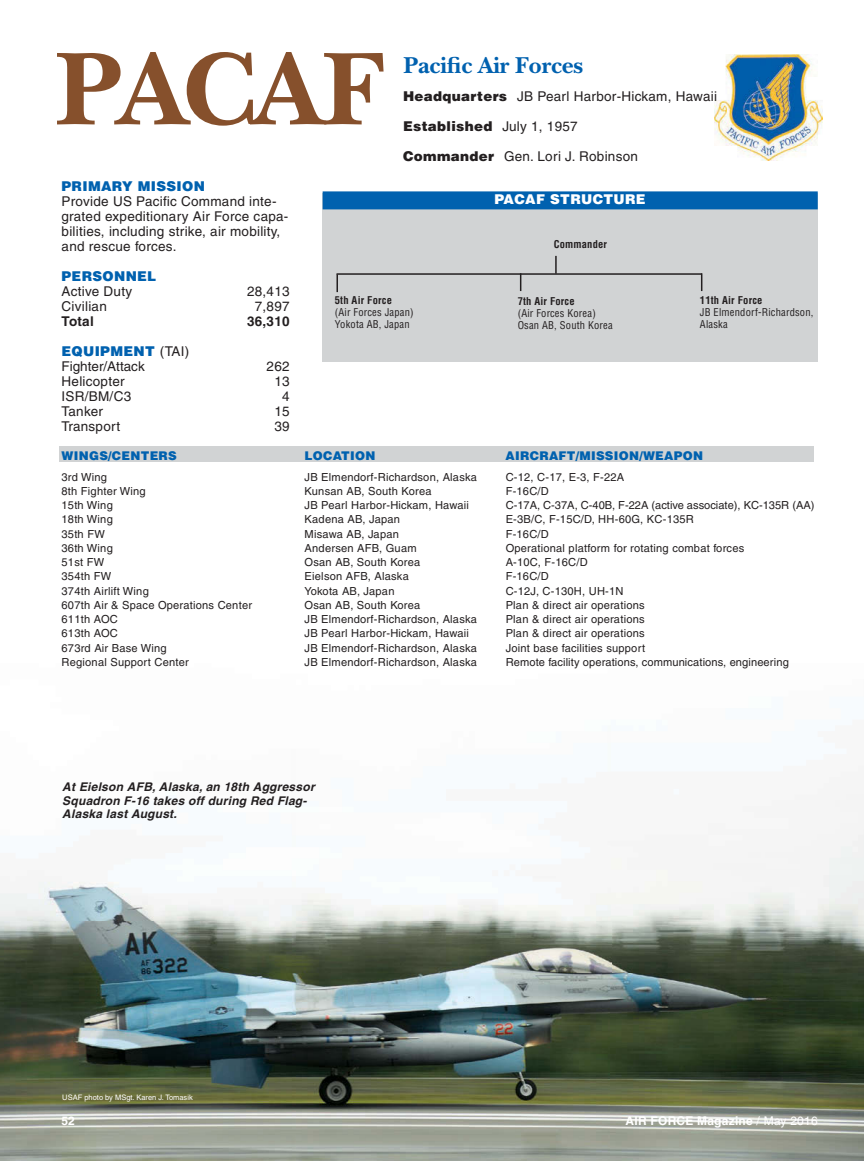
<style>
.page{position:relative;width:864px;height:1161px;background:#fff}
.page>*{position:absolute;margin:0;border:0;box-sizing:border-box;transform-origin:0 0}
.t1{font:700 108px "New Baskerville";letter-spacing:-.035em;color:#86502c}
.t2{font:700 24px "New Baskerville";letter-spacing:-.01em;color:#0061af}
.t3{font:13.5px/15px "Helvetica";letter-spacing:.02em;color:#231f20}
.t4{font:13.5px/15px "Helvetica";color:#231f20}
.t5{font:900 13.5px "Helvetica";letter-spacing:.025em;color:#0061af}
.t6{font:900 13.5px "Helvetica";letter-spacing:.025em;color:#231f20}
.t7{font:900 13.5px "Helvetica";letter-spacing:.025em;color:#fff}
.t8{font:700 13.5px "Helvetica";letter-spacing:.02em;color:#231f20}
.t9{font:italic 700 12px/13.5px "Helvetica";letter-spacing:.02em;color:#231f20}
.t10{font:900 12px "Helvetica";letter-spacing:.025em;color:#0061af}
.t11{font:700 12px "Helvetica";letter-spacing:.02em;color:#fff}
.t12{font:11.1px "Helvetica";letter-spacing:.02em;color:#231f20}
.t13{font:11.1px "Helvetica";color:#231f20}
.t14{font:condensed 10.5px/12px "Helvetica";letter-spacing:.015em;color:#231f20}
.t15{font:700 condensed 10.5px "Helvetica";letter-spacing:.015em;color:#231f20}
.t16{font:7.5px "Helvetica";color:#fff}
.s1{font-weight:900}
.s2{font-weight:400}
.s3{font-weight:900;color:#0061af}
</style>
<div class="page">
<img style="left:0;top:794px;width:864px;height:367px">
<img style="left:714px;top:54px;width:109px;height:107px">
<div style="left:323px;top:193px;width:495px;height:168px;background:#d1d3d4"></div>
<hr style="left:336px;top:273px;width:366px;height:2px;background:#231f20">
<div style="left:323px;top:191px;width:495px;height:18px;background:#0061af"></div>
<svg style="left:336px;top:274px;width:2px;height:18px"></svg>
<svg style="left:520px;top:273px;width:1px;height:18px"></svg>
<svg style="left:701px;top:273px;width:1px;height:18px"></svg>
<svg style="left:555px;top:256px;width:2px;height:18px"></svg>
<div style="left:59px;top:447px;width:755px;height:15px;background:#d1d3d4"></div>
<h1 class="t1" style="left:55px;top:26px;width:329px">PACAF</h1>
<h2 class="t2" style="left:404px;top:51px;width:181px">Pacific Air Forces</h2>
<p class="t3" style="left:403px;top:89px;width:316px"><span class="s1">Headquarters</span> JB Pearl Harbor-Hickam, Hawaii</p>
<p class="t6" style="left:403px;top:117px;width:176px">Established <span class="s2">July 1, 1957</span></p>
<p class="t3" style="left:403px;top:149px;width:236px"><span class="s1">Commander</span> Gen. Lori J. Robinson</p>
<p class="t5" style="left:62px;top:177px;width:145px">PRIMARY MISSION</p>
<p class="t3" style="left:62px;top:194px;width:228px">Provide US Pacific Command inte&shy;grated expeditionary Air Force capa&shy;bilities, including strike, air mobility, and rescue forces.</p>
<p class="t5" style="left:62px;top:267px;width:96px">PERSONNEL</p>
<p class="t3" style="left:62px;top:284px;width:72px">Active Duty</p>
<p class="t3" style="left:247px;top:284px;width:44px">28,413</p>
<p class="t3" style="left:62px;top:299px;width:47px">Civilian</p>
<p class="t3" style="left:255px;top:299px;width:36px">7,897</p>
<p class="t8" style="left:62px;top:313px;width:34px">Total</p>
<p class="t8" style="left:247px;top:313px;width:44px">36,310</p>
<p class="t4" style="left:62px;top:344px;width:129px"><span class="s3">EQUIPMENT</span> (TAI)<br>Fighter/Attack</p>
<p class="t3" style="left:267px;top:359px;width:25px">262</p>
<p class="t3" style="left:62px;top:373px;width:65px">Helicopter</p>
<p class="t3" style="left:274px;top:373px;width:17px">13</p>
<p class="t3" style="left:62px;top:388px;width:71px">ISR/BM/C3</p>
<p class="t3" style="left:282px;top:388px;width:9px">4</p>
<p class="t3" style="left:62px;top:403px;width:43px">Tanker</p>
<p class="t3" style="left:274px;top:403px;width:17px">15</p>
<p class="t3" style="left:62px;top:418px;width:60px">Transport</p>
<p class="t3" style="left:274px;top:418px;width:17px">39</p>
<p class="t15" style="left:335px;top:293px;width:59px">5th Air Force</p>
<p class="t14" style="left:335px;top:306px;width:80px">(Air Forces Japan)<br>Yokota AB, Japan</p>
<p class="t7" style="left:494px;top:191px;width:153px">PACAF STRUCTURE</p>
<p class="t15" style="left:554px;top:238px;width:55px">Commander</p>
<p class="t15" style="left:518px;top:294px;width:59px">7th Air Force</p>
<p class="t14" style="left:518px;top:307px;width:97px">(Air Forces Korea)<br>Osan AB, South Korea</p>
<p class="t15" style="left:700px;top:294px;width:64px">11th Air Force</p>
<p class="t14" style="left:700px;top:306px;width:115px">JB Elmendorf-Richardson,<br>Alaska</p>
<p class="t10" style="left:62px;top:447px;width:117px">WINGS/CENTERS</p>
<p class="t10" style="left:305px;top:447px;width:72px">LOCATION</p>
<p class="t10" style="left:505px;top:447px;width:199px">AIRCRAFT/MISSION/WEAPON</p>
<p class="t12" style="left:62px;top:470px;width:47px">3rd Wing</p>
<p class="t12" style="left:305px;top:470px;width:174px">JB Elmendorf-Richardson, Alaska</p>
<p class="t12" style="left:506px;top:470px;width:120px">C-12, C-17, E-3, F-22A</p>
<p class="t12" style="left:62px;top:485px;width:86px">8th Fighter Wing</p>
<p class="t12" style="left:305px;top:485px;width:128px">Kunsan AB, South Korea</p>
<p class="t12" style="left:506px;top:485px;width:45px">F-16C/D</p>
<p class="t12" style="left:62px;top:499px;width:53px">15th Wing</p>
<p class="t12" style="left:305px;top:499px;width:166px">JB Pearl Harbor-Hickam, Hawaii</p>
<p class="t13" style="left:506px;top:499px;width:310px">C-17A, C-37A, C-40B, F-22A (active associate), KC-135R (AA)</p>
<p class="t12" style="left:62px;top:513px;width:53px">18th Wing</p>
<p class="t12" style="left:305px;top:513px;width:97px">Kadena AB, Japan</p>
<p class="t12" style="left:506px;top:513px;width:190px">E-3B/C, F-15C/D, HH-60G, KC-135R</p>
<p class="t12" style="left:62px;top:527px;width:45px">35th FW</p>
<p class="t12" style="left:305px;top:527px;width:96px">Misawa AB, Japan</p>
<p class="t12" style="left:506px;top:527px;width:45px">F-16C/D</p>
<p class="t12" style="left:62px;top:542px;width:53px">36th Wing</p>
<p class="t12" style="left:305px;top:542px;width:114px">Andersen AFB, Guam</p>
<p class="t12" style="left:506px;top:542px;width:240px">Operational platform for rotating combat forces</p>
<p class="t12" style="left:62px;top:556px;width:44px">51st FW</p>
<p class="t12" style="left:305px;top:556px;width:117px">Osan AB, South Korea</p>
<p class="t12" style="left:506px;top:556px;width:84px">A-10C, F-16C/D</p>
<p class="t12" style="left:62px;top:570px;width:51px">354th FW</p>
<p class="t12" style="left:305px;top:570px;width:106px">Eielson AFB, Alaska</p>
<p class="t12" style="left:506px;top:570px;width:45px">F-16C/D</p>
<p class="t12" style="left:62px;top:584px;width:89px">374th Airlift Wing</p>
<p class="t12" style="left:305px;top:584px;width:91px">Yokota AB, Japan</p>
<p class="t12" style="left:506px;top:584px;width:119px">C-12J, C-130H, UH-1N</p>
<p class="t12" style="left:62px;top:599px;width:192px">607th Air &amp; Space Operations Center</p>
<p class="t12" style="left:305px;top:599px;width:117px">Osan AB, South Korea</p>
<p class="t12" style="left:506px;top:599px;width:140px">Plan &amp; direct air operations</p>
<p class="t12" style="left:62px;top:613px;width:58px">611th AOC</p>
<p class="t12" style="left:305px;top:613px;width:174px">JB Elmendorf-Richardson, Alaska</p>
<p class="t12" style="left:506px;top:613px;width:140px">Plan &amp; direct air operations</p>
<p class="t12" style="left:62px;top:627px;width:58px">613th AOC</p>
<p class="t12" style="left:305px;top:627px;width:166px">JB Pearl Harbor-Hickam, Hawaii</p>
<p class="t12" style="left:506px;top:627px;width:140px">Plan &amp; direct air operations</p>
<p class="t12" style="left:62px;top:641px;width:107px">673rd Air Base Wing</p>
<p class="t12" style="left:305px;top:641px;width:174px">JB Elmendorf-Richardson, Alaska</p>
<p class="t12" style="left:506px;top:641px;width:141px">Joint base facilities support</p>
<p class="t12" style="left:62px;top:656px;width:129px">Regional Support Center</p>
<p class="t12" style="left:305px;top:656px;width:174px">JB Elmendorf-Richardson, Alaska</p>
<p class="t12" style="left:506px;top:656px;width:285px">Remote facility operations, communications, engineering</p>
<p class="t9" style="left:62px;top:780px;width:254px">At Eielson AFB, Alaska, an 18th Aggressor<br>Squadron F-16 takes off during Red Flag-<br>Alaska last August.</p>
<p class="t16" style="left:62px;top:1093px;width:132px">USAF photo by MSgt. Karen J. Tomasik</p>
<p class="t11" style="left:62px;top:1113px;width:15px">52</p>
<p class="t11" style="left:625px;top:1113px;width:194px">AIR FORCE Magazine <span class="s2">/ May 2016</span></p>
</div>
